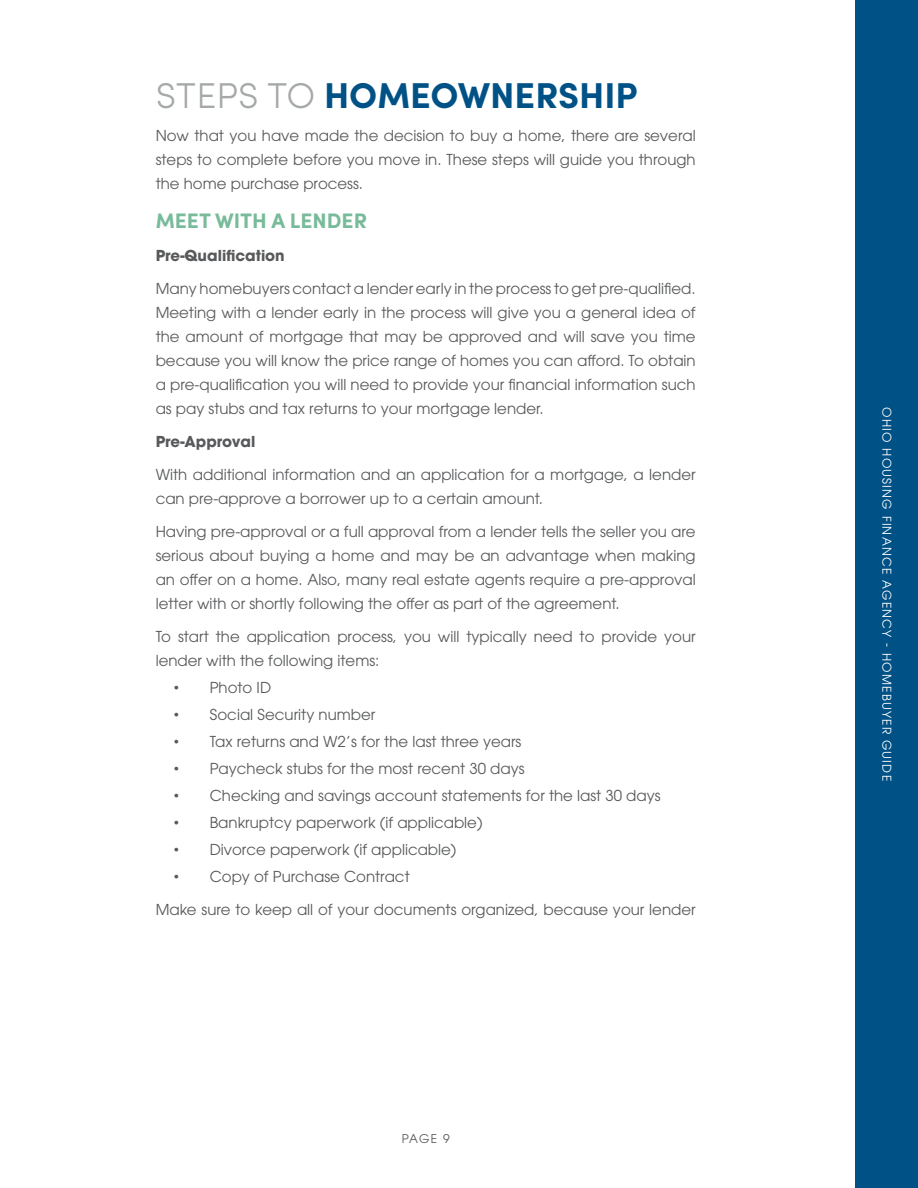
<style>
.page{position:relative;width:918px;height:1188px;background:#fff}
.page>*{position:absolute;margin:0;border:0;box-sizing:border-box;transform-origin:0 0}
.t1{font:700 36px "Sofia Pro";color:#005186}
.t2{font:700 21px "Sofia Pro";color:#78bb9a}
.t3{font:15px/24px "ITC Avant Garde Std";color:#58595b;text-align:justify}
.t4{font:700 15px "ITC Avant Garde Std";color:#58595b}
.t5{font:12px "ITC Avant Garde Std";letter-spacing:.1em;color:#fff}
.t6{font:12px "ITC Avant Garde Std";color:#58595b}
.s1{font-weight:300;color:#a5a9a8}
.s2{font-family:"Arial"}
</style>
<div class="page">
<div style="left:856px;top:0;width:62px;height:1188px;background:#005186"></div>
<h1 class="t1" style="left:156px;top:68px;width:483px"><span class="s1">STEPS TO</span> HOMEOWNERSHIP</h1>
<p class="t3" style="left:156px;top:123px;width:542px">Now that you have made the decision to buy a home, there are several steps to complete before you move in. These steps will guide you through the home purchase process.</p>
<h2 class="t2" style="left:156px;top:205px;width:213px">MEET WITH A LENDER</h2>
<p class="t4" style="left:156px;top:245px;width:131px">Pre-Qualification</p>
<p class="t3" style="left:156px;top:276px;width:542px">Many homebuyers contact a lender early in the process to get pre-qualified.<br>Meeting with a lender early in the process will give you a general idea of the amount of mortgage that may be approved and will save you time because you will know the price range of homes you can afford. To obtain a pre-qualification you will need to provide your financial information such as pay stubs and tax returns to your mortgage lender.</p>
<p class="t4" style="left:156px;top:431px;width:101px">Pre-Approval</p>
<p class="t3" style="left:156px;top:462px;width:542px">With additional information and an application for a mortgage, a lender can pre-approve a borrower up to a certain amount.</p>
<p class="t3" style="left:156px;top:519px;width:542px">Having pre-approval or a full approval from a lender tells the seller you are serious about buying a home and may be an advantage when making an offer on a home. Also, many real estate agents require a pre-approval letter with or shortly following the offer as part of the agreement.</p>
<p class="t3" style="left:156px;top:624px;width:542px">To start the application process, you will typically need to provide your lender with the following items:</p>
<p class="t3" style="left:174px;top:675px;width:99px"><span class="s2">•</span> Photo ID</p>
<p class="t3" style="left:174px;top:702px;width:203px"><span class="s2">•</span> Social Security number</p>
<p class="t3" style="left:174px;top:729px;width:349px"><span class="s2">•</span> Tax returns and W2’s for the last three years</p>
<p class="t3" style="left:174px;top:756px;width:352px"><span class="s2">•</span> Paycheck stubs for the most recent 30 days</p>
<p class="t3" style="left:174px;top:783px;width:488px"><span class="s2">•</span> Checking and savings account statements for the last 30 days</p>
<p class="t3" style="left:174px;top:810px;width:310px"><span class="s2">•</span> Bankruptcy paperwork (if applicable)</p>
<p class="t3" style="left:174px;top:837px;width:284px"><span class="s2">•</span> Divorce paperwork (if applicable)</p>
<p class="t3" style="left:174px;top:864px;width:238px"><span class="s2">•</span> Copy of Purchase Contract</p>
<p class="t3" style="left:156px;top:897px;width:542px">Make sure to keep all of your documents organized, because your lender</p>
<p class="t6" style="left:402px;top:1131px;width:49px">PAGE 9</p>
<p class="t5" style="left:894px;top:407px;width:375px;rotate:90deg">OHIO HOUSING FINANCE AGENCY - HOMEBUYER GUIDE</p>
</div>
